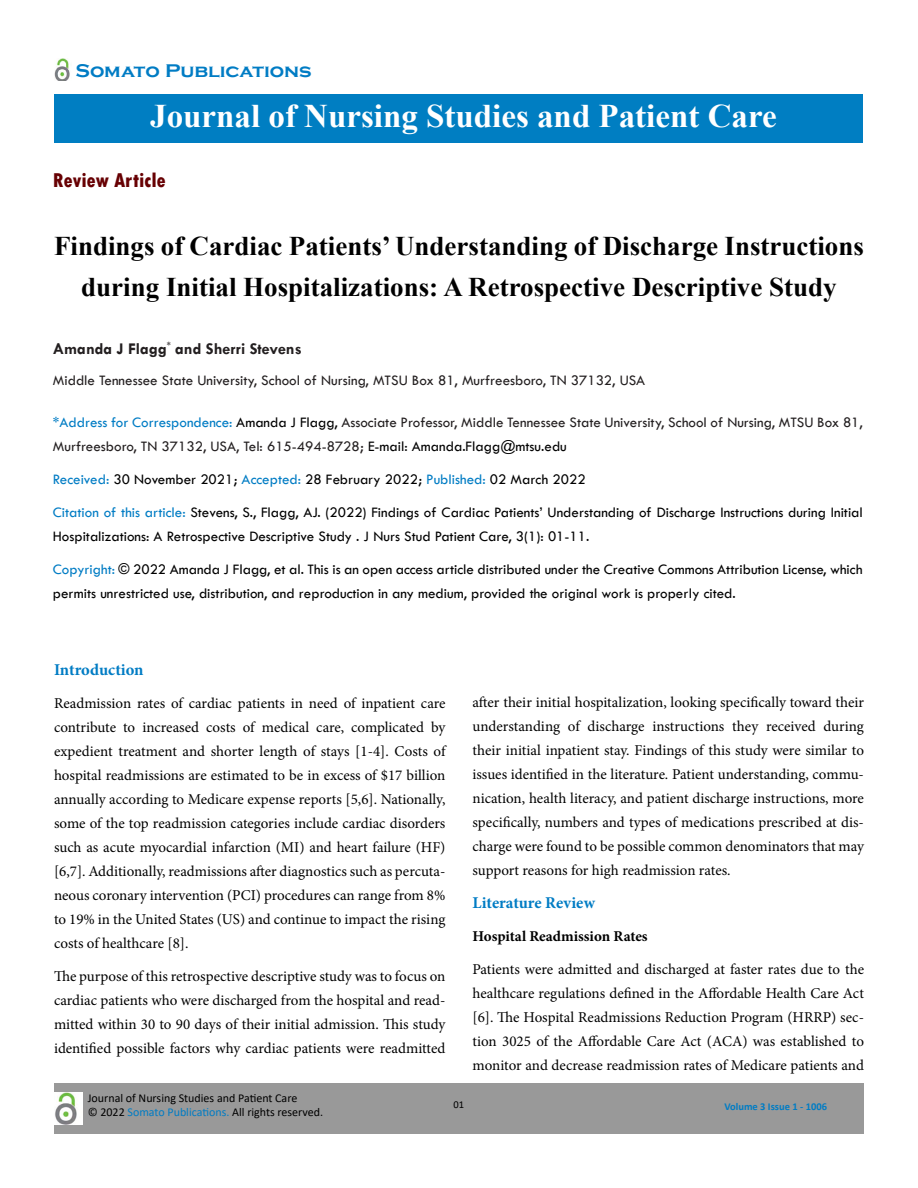
<style>
.page{position:relative;width:918px;height:1188px;background:#fff}
.page>*{position:absolute;margin:0;border:0;box-sizing:border-box;transform-origin:0 0}
.t1{font:700 33px "Times New Roman";color:#fff}
.t2{font:700 27px/40.5px "Times New Roman";color:#000;text-align:center}
.t3{font:800 condensed 21px "Tw Cen";color:#670003}
.t4{font:700 18.9px "Copperplate Gothic";letter-spacing:-.005em;color:#007cc4;scale:1.07 1}
.t5{font:700 16.5px "Tw Cen";color:#231f20}
.t6{font:700 16.5px "Minion Pro";letter-spacing:-.005em;color:#007cc4}
.t7{font:15px/24px "Minion Pro";color:#000;text-align:justify}
.t8{font:15px/24px "Tw Cen";color:#000}
.t9{font:15px/24px "Tw Cen";color:#231f20}
.t10{font:700 15px "Minion Pro";color:#000}
.t11{font:12px/14.4px "Calibri";color:#000}
.t12{font:700 10.5px "Calibri";color:#007cc4}
.t13{font:10.5px "Calibri";color:#000}
.s1{color:#007cc4}
.s2{color:#000}
</style>
<div class="page">
<div style="left:55px;top:94px;width:808px;height:48px;background:#007ec2"></div>
<div style="left:54px;top:1083px;width:810px;height:51px;background:#999"></div>
<img style="left:54px;top:1092px;width:28px;height:33px">
<img style="left:54px;top:58px;width:16px;height:23px">
<p class="t4" style="left:75px;top:60px;width:222px">Somato Publications</p>
<h1 class="t1" style="left:150px;top:93px;width:628px">Journal of Nursing Studies and Patient Care</h1>
<h3 class="t3" style="left:53px;top:168px;width:114px">Review Article</h3>
<h2 class="t2" style="left:54px;top:225px;width:812px">Findings of Cardiac Patients’ Understanding of Discharge Instructions during Initial Hospitalizations: A Retrospective Descriptive Study</h2>
<p class="t5" style="left:53px;top:339px;width:250px">Amanda J Flagg<sup>*</sup> and Sherri Stevens</p>
<p class="t9" style="left:53px;top:369px;width:594px">Middle Tennessee State University, School of Nursing, MTSU Box 81, Murfreesboro, TN 37132, USA</p>
<p class="t9" style="left:53px;top:411px;width:812px"><span class="s1">*Address for Correspondence:</span> <span class="s2">Amanda J Flagg,</span> Associate Professor, Middle Tennessee State University, School of Nursing, MTSU Box 81,<br>Murfreesboro, TN 37132, USA, Tel: 615-494-8728; <span class="s2">E-mail: Amanda.Flagg@mtsu.edu</span></p>
<p class="t8" style="left:53px;top:468px;width:534px"><span class="s1">Received:</span> 30 November 2021; <span class="s1">Accepted:</span> 28 February 2022; <span class="s1">Published:</span> 02 March 2022</p>
<p class="t8" style="left:53px;top:501px;width:812px"><span class="s1">Citation of this article:</span> Stevens, S., Flagg, AJ. (2022) Findings of Cardiac Patients’ Understanding of Discharge Instructions during Initial<br>Hospitalizations: A Retrospective Descriptive Study . J Nurs Stud Patient Care, 3(1): 01-11.</p>
<p class="t8" style="left:53px;top:558px;width:812px"><span class="s1">Copyright:</span> © 2022 Amanda J Flagg, et al. This is an open access article distributed under the Creative Commons Attribution License, which permits unrestricted use, distribution, and reproduction in any medium, provided the original work is properly cited.</p>
<p class="t6" style="left:54px;top:658px;width:91px">Introduction</p>
<p class="t7" style="left:54px;top:691px;width:393px">Readmission rates of cardiac patients in need of inpatient care contribute to increased costs of medical care, complicated by expedient treatment and shorter length of stays [1-4]. Costs of hospital readmissions are estimated to be in excess of $17 billion annually according to Medicare expense reports [5,6]. Nationally, some of the top readmission categories include cardiac disorders such as acute myocardial infarction (MI) and heart failure (HF) [6,7]. Additionally, readmissions after diagnostics such as percuta&shy;neous coronary intervention (PCI) procedures can range from 8% to 19% in the United States (US) and continue to impact the rising costs of healthcare [8].</p>
<p class="t7" style="left:54px;top:964px;width:393px">The purpose of this retrospective descriptive study was to focus on cardiac patients who were discharged from the hospital and read&shy;mitted within 30 to 90 days of their initial admission. This study identified possible factors why cardiac patients were readmitted</p>
<p class="t7" style="left:473px;top:690px;width:393px">after their initial hospitalization, looking specifically toward their understanding of discharge instructions they received during their initial inpatient stay. Findings of this study were similar to issues identified in the literature. Patient understanding, commu&shy;nication, health literacy, and patient discharge instructions, more specifically, numbers and types of medications prescribed at dis&shy;charge were found to be possible common denominators that may support reasons for high readmission rates.</p>
<p class="t6" style="left:472px;top:891px;width:124px">Literature Review</p>
<p class="t10" style="left:472px;top:926px;width:177px">Hospital Readmission Rates</p>
<p class="t7" style="left:472px;top:957px;width:393px">Patients were admitted and discharged at faster rates due to the healthcare regulations defined in the Affordable Health Care Act [6]. The Hospital Readmissions Reduction Program (HRRP) sec&shy;tion 3025 of the Affordable Care Act (ACA) was established to monitor and decrease readmission rates of Medicare patients and</p>
<p class="t11" style="left:88px;top:1090px;width:237px">Journal of Nursing Studies and Patient Care<br>© 2022 <span class="s1">Somato Publications.</span> All rights reserved.</p>
<p class="t13" style="left:453px;top:1097px;width:12px">01</p>
<p class="t12" style="left:724px;top:1099px;width:104px">Volume 3 Issue 1 - 1006</p>
</div>
